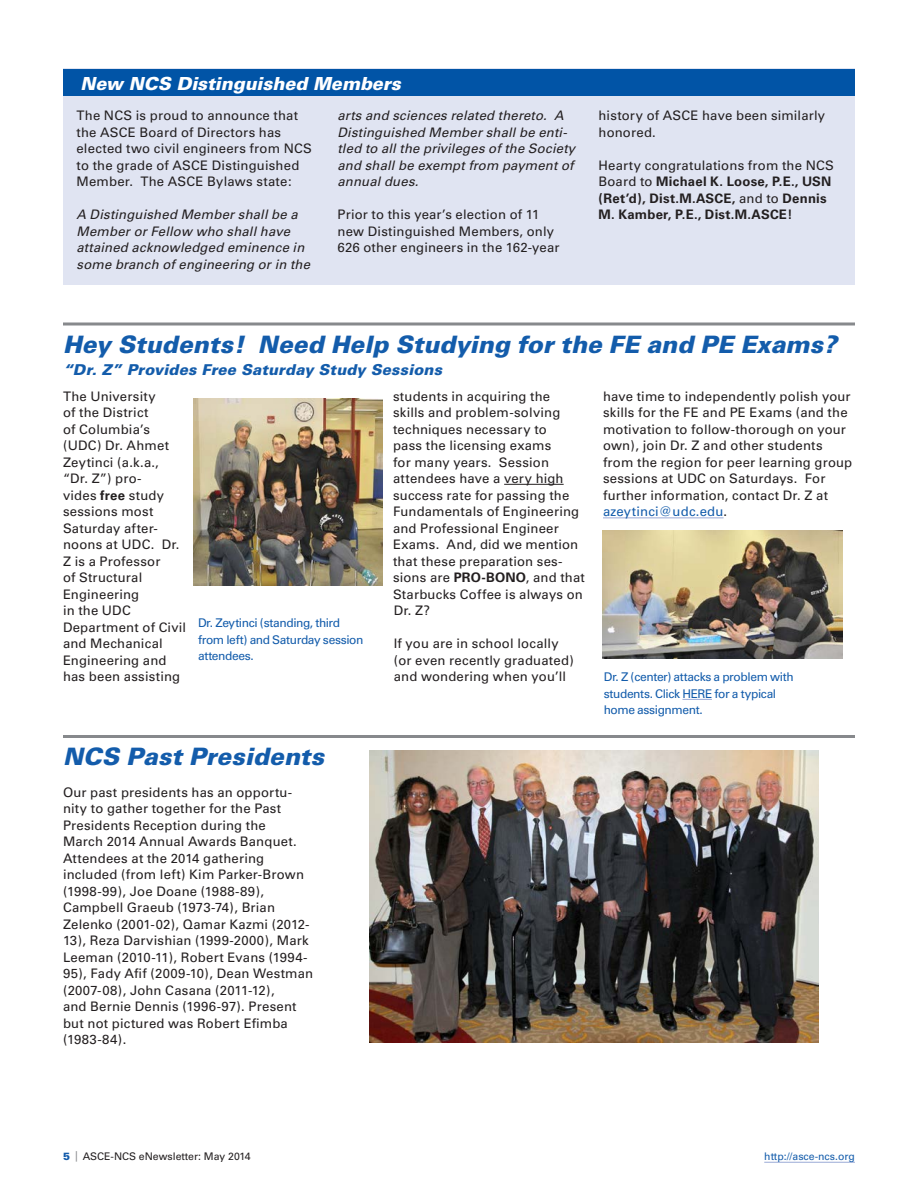
<style>
.page{position:relative;width:918px;height:1188px;background:#fff}
.page>*{position:absolute;margin:0;border:0;box-sizing:border-box;transform-origin:0 0}
.Head_1{font:italic 900 24px "Univers";letter-spacing:.005em;color:#135cab}
.Head_2_Subhead{font:italic 900 18px "Univers";letter-spacing:-.005em;color:#fff}
.Head_2_Subhead-2{font:italic 900 15px "Univers";letter-spacing:.01em;color:#135cab}
.Text_1_No_Indent{font:13.2px/16.5px "Univers";letter-spacing:.015em;color:#231f20}
.Text_1_No_Indent-2{font:italic 13.2px/16.5px "Univers";letter-spacing:.01em;color:#231f20}
.Text_1_No_Indent-3{font:700 13.2px/16.5px "Univers";letter-spacing:.015em;color:#231f20}
.t1{font:12px/16.5px "Univers";letter-spacing:-.03em;color:#135cab}
.t2{font:10.5px "Univers";color:#231f20}
.t3{font:10.5px "Univers";color:#135cab}
.s1{font-weight:400}
.s2{font-weight:700}
.s3{color:#135cab}
.s4{font-weight:900;color:#135cab}
.s5{color:#87898c}
</style>
<div class="page">
<hr style="left:764px;top:1162px;width:91px;height:1px;background:#9baad6">
<svg style="left:63px;top:322px;width:792px;height:4px;background:#a4a6a8"></svg>
<hr style="left:504px;top:484px;width:60px;height:1px;background:#231f20">
<hr style="left:603px;top:518px;width:121px;height:1px;background:#9baad6">
<img style="left:194px;top:399px;width:188px;height:187px">
<hr style="left:682px;top:699px;width:30px;height:1px;background:#9baad6">
<img style="left:603px;top:531px;width:240px;height:127px">
<hr style="left:63px;top:735px;width:792px;height:3px;background:#87898c">
<img style="left:370px;top:751px;width:449px;height:291px">
<div style="left:63px;top:69px;width:792px;height:216px;background:#e0e4f2"></div>
<div style="left:63px;top:69px;width:792px;height:27px;background:#0154a6"></div>
<p class="Head_2_Subhead" style="left:80px;top:72px;width:322px">New NCS Distinguished Members</p>
<p class="Text_1_No_Indent" style="left:76px;top:107px;width:237px">The NCS is proud to announce that the ASCE Board of Directors has elected two civil engineers from NCS to the grade of ASCE Distinguished<br>Member. The ASCE Bylaws state:</p>
<p class="Text_1_No_Indent-2" style="left:76px;top:206px;width:235px">A Distinguished Member shall be a Member or Fellow who shall have attained acknowledged eminence in some branch of engineering or in the</p>
<p class="Text_1_No_Indent-2" style="left:338px;top:107px;width:239px">arts and sciences related thereto. A<br>Distinguished Member shall be enti&shy;tled to all the privileges of the Society and shall be exempt from payment of annual dues.</p>
<p class="Text_1_No_Indent" style="left:338px;top:206px;width:224px">Prior to this year’s election of 11 new Distinguished Members, only<br>626 other engineers in the 162-year</p>
<p class="Text_1_No_Indent" style="left:598px;top:107px;width:228px">history of ASCE have been similarly honored.</p>
<p class="Text_1_No_Indent-3" style="left:598px;top:157px;width:237px"><span class="s1">Hearty congratulations from the NCS Board to</span> Michael K. Loose, P.E., USN (Ret’d), Dist.M.ASCE, <span class="s1">and to</span> Dennis M. Kamber, P.E., Dist.M.ASCE!</p>
<p class="Head_1" style="left:63px;top:329px;width:775px">Hey Students! Need Help Studying for the FE and PE Exams?</p>
<p class="Head_2_Subhead-2" style="left:63px;top:360px;width:381px">“Dr. Z” Provides Free Saturday Study Sessions</p>
<p class="Text_1_No_Indent" style="left:63px;top:388px;width:125px">The University<br>of the District<br>of Columbia’s (UDC) Dr. Ahmet<br>Zeytinci (a.k.a., “Dr. Z”) pro-<br>vides <span class="s2">free</span> study sessions most<br>Saturday after&shy;noons at UDC. Dr.<br>Z is a Professor<br>of Structural<br>Engineering<br>in the UDC<br>Department of Civil and Mechanical<br>Engineering and has been assisting</p>
<p class="Text_1_No_Indent" style="left:393px;top:388px;width:194px">students in acquiring the<br>skills and problem-solving techniques necessary to<br>pass the licensing exams<br>for many years. Session attendees have a very high success rate for passing the<br>Fundamentals of Engineering and Professional Engineer<br>Exams. And, did we mention that these preparation ses&shy;sions are <span class="s2">PRO-BONO</span>, and that<br>Starbucks Coffee is always on<br>Dr. Z?</p>
<p class="Text_1_No_Indent" style="left:603px;top:388px;width:251px">have time to independently polish your skills for the FE and PE Exams (and the motivation to follow-thorough on your own), join Dr. Z and other students from the region for peer learning group sessions at UDC on Saturdays. For further information, contact Dr. Z at <span class="s3">azeytinci@udc.edu</span>.</p>
<p class="t1" style="left:198px;top:615px;width:167px">Dr. Zeytinci (standing, third from left) and Saturday session attendees.</p>
<p class="Text_1_No_Indent" style="left:394px;top:635px;width:182px">If you are in school locally (or even recently graduated) and wondering when you’ll</p>
<p class="t1" style="left:604px;top:669px;width:192px">Dr. Z (center) attacks a problem with students. Click HERE for a typical home assignment.</p>
<p class="Head_1" style="left:63px;top:741px;width:263px">NCS Past Presidents</p>
<p class="Text_1_No_Indent" style="left:63px;top:784px;width:252px">Our past presidents has an opportu&shy;nity to gather together for the Past Presidents Reception during the<br>March 2014 Annual Awards Banquet.<br>Attendees at the 2014 gathering included (from left) Kim Parker-Brown (1998-99), Joe Doane (1988-89), Campbell Graeub (1973-74), Brian Zelenko (2001-02), Qamar Kazmi (2012- 13), Reza Darvishian (1999-2000), Mark Leeman (2010-11), Robert Evans (1994- 95), Fady Afif (2009-10), Dean Westman (2007-08), John Casana (2011-12),<br>and Bernie Dennis (1996-97). Present but not pictured was Robert Efimba (1983-84).</p>
<p class="t2" style="left:63px;top:1150px;width:189px"><span class="s4">5</span> <span class="s5">|</span> ASCE-NCS eNewsletter: May 2014</p>
<p class="t3" style="left:764px;top:1150px;width:92px">http://asce-ncs.org</p>
</div>
